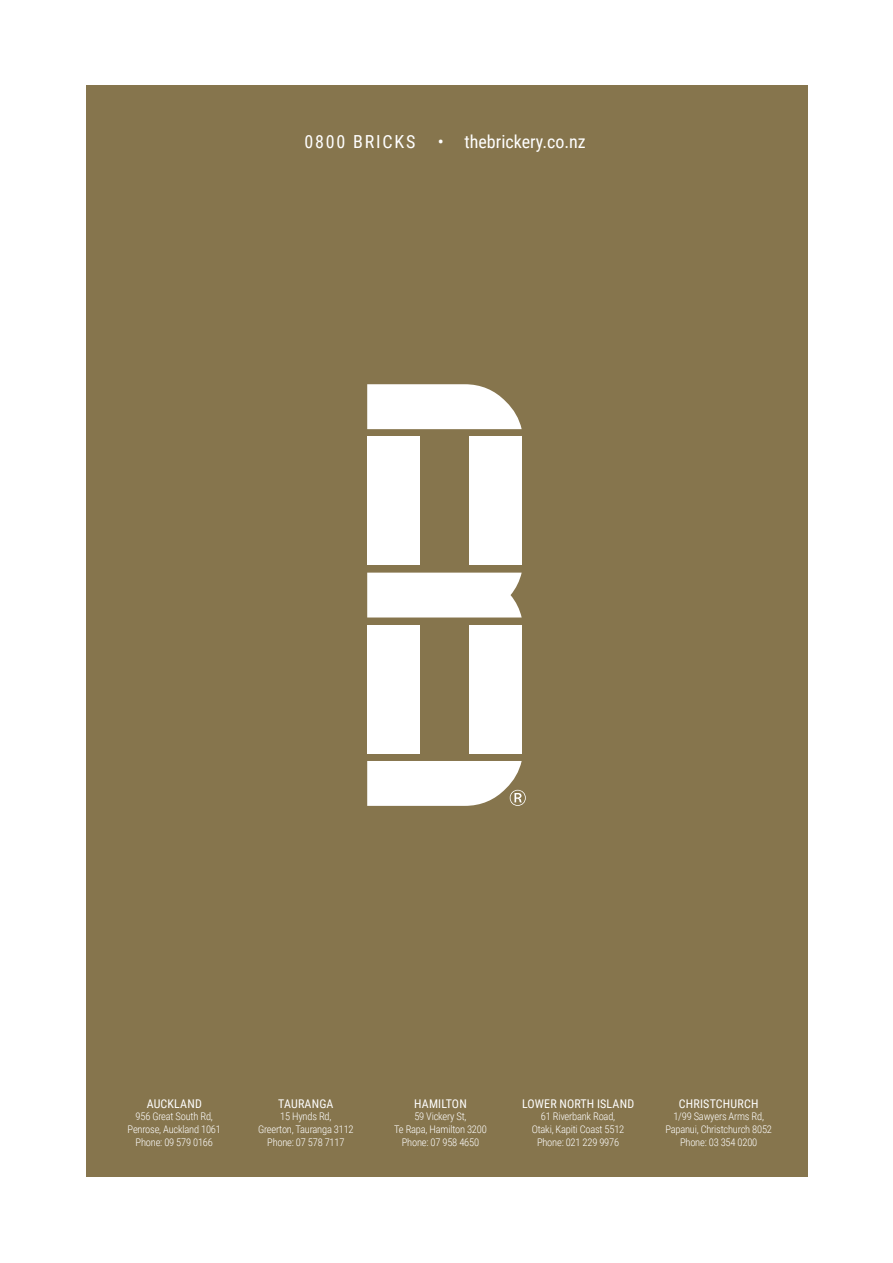
<style>
.page{position:relative;width:893px;height:1263px;background:#fff}
.page>*{position:absolute;margin:0;border:0;box-sizing:border-box;transform-origin:0 0}
.t1{font:18px "Roboto Condensed";letter-spacing:.01em;color:#fff}
.t2{font:12px "Roboto Condensed";letter-spacing:.015em;color:#fff}
.t3{font:300 10.5px/12.6px "Roboto Condensed";letter-spacing:-.02em;color:#fff;text-align:center}
</style>
<div class="page">
<div style="left:86px;top:85px;width:721px;height:1092px;background:#86754d"></div>
<div style="left:367px;top:437px;width:52px;height:128px;background:#fff"></div>
<div style="left:470px;top:437px;width:52px;height:128px;background:#fff"></div>
<svg style="left:367px;top:384px;width:155px;height:45px;background:#f2f0ec"></svg>
<div style="left:367px;top:573px;width:155px;height:44px;background:#fff"></div>
<div style="left:367px;top:625px;width:52px;height:128px;background:#fff"></div>
<div style="left:470px;top:625px;width:52px;height:128px;background:#fff"></div>
<svg style="left:367px;top:761px;width:159px;height:45px;background:#f1efea"></svg>
<h1 class="t1" style="left:305px;top:129px;width:283px">0800 BRICKS • THEBRICKERY.CO.NZ</h1>
<p class="t2" style="left:147px;top:1095px;width:57px">AUCKLAND</p>
<p class="t3" style="left:128px;top:1110px;width:95px">956 Great South Rd,<br>Penrose, Auckland 1061<br>Phone: 09 579 0166</p>
<p class="t2" style="left:278px;top:1095px;width:56px">TAURANGA</p>
<p class="t3" style="left:258px;top:1110px;width:97px">15 Hynds Rd,<br>Greerton, Tauranga 3112<br>Phone: 07 578 7117</p>
<p class="t2" style="left:414px;top:1095px;width:54px">HAMILTON</p>
<p class="t3" style="left:394px;top:1110px;width:94px">59 Vickery St,<br>Te Rapa, Hamilton 3200<br>Phone: 07 958 4650</p>
<p class="t2" style="left:522px;top:1095px;width:60px">LOWER NORTH</p>
<p class="t2" style="left:597px;top:1095px;width:39px">ISLAND</p>
<p class="t3" style="left:532px;top:1110px;width:94px">61 Riverbank Road,<br>Otaki, Kapiti Coast 5512<br>Phone: 021 229 9976</p>
<p class="t2" style="left:679px;top:1095px;width:15px">CHRISTCH</p>
<p class="t2" style="left:730px;top:1095px;width:15px">URCH</p>
<p class="t3" style="left:665px;top:1110px;width:108px">1/99 Sawyers Arms Rd,<br>Papanui, Christchurch 8052<br>Phone: 03 354 0200</p>
</div>
